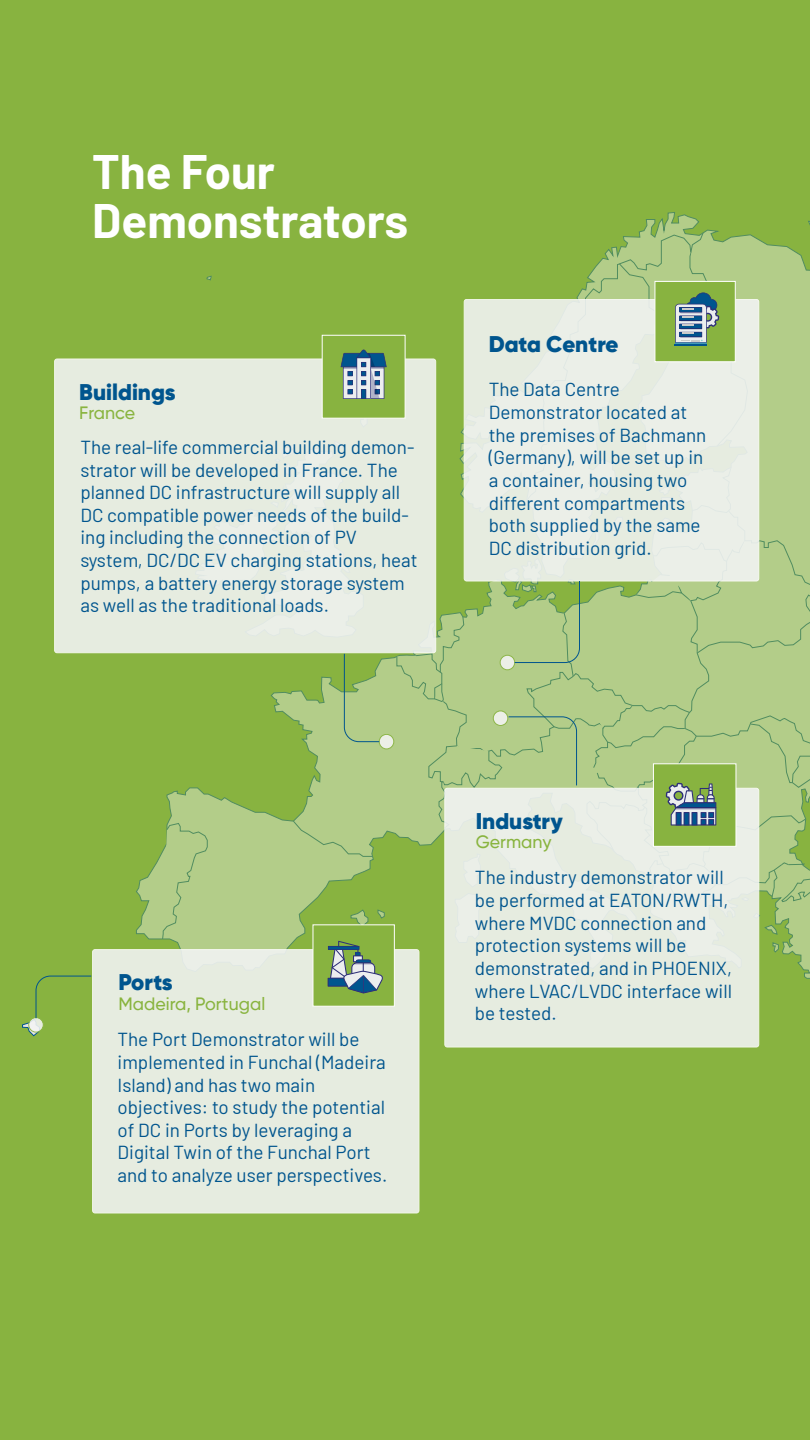
<style>
.page{position:relative;width:810px;height:1440px;background:#88b340}
.page>*{position:absolute;margin:0;border:0;box-sizing:border-box;transform-origin:0 0}
.t1{font:700 47.33px/48.2px "Barlow";color:#fff}
.t2{font:900 22.65px "Gilroy";color:#00558e}
.t3{font:18.83px/22.6px "Barlow";color:#00558e}
.t4{font:500 17.85px "Gilroy";color:#89b43f}
</style>
<div class="page">
<svg style="left:136px;top:212px;width:674px;height:778px"></svg>
<svg style="left:350px;top:909px;width:19px;height:15px"></svg>
<svg style="left:377px;top:909px;width:8px;height:10px"></svg>
<svg style="left:162px;top:823px;width:46px;height:117px"></svg>
<svg style="left:293px;top:820px;width:80px;height:37px"></svg>
<svg style="left:206px;top:275px;width:6px;height:8px"></svg>
<div style="left:445px;top:788px;width:314px;height:259px;background:#e6ece0;border-radius:3px"></div>
<div style="left:55px;top:359px;width:381px;height:294px;background:#e6ece0;border-radius:3px"></div>
<svg style="left:379px;top:734px;width:15px;height:15px"></svg>
<div style="left:379px;top:734px;width:15px;height:15px;border:1px solid #88b340;border-radius:50%"></div>
<svg style="left:344px;top:653px;width:36px;height:89px"></svg>
<svg style="left:22px;top:976px;width:70px;height:60px"></svg>
<svg style="left:396px;top:232px;width:414px;height:721px"></svg>
<div style="left:322px;top:335px;width:83px;height:84px;background:#88b340;border:1px solid #fff"></div>
<svg style="left:341px;top:350px;width:46px;height:49px"></svg>
<div style="left:93px;top:950px;width:326px;height:263px;background:#e6ece0;border-radius:3px"></div>
<div style="left:92px;top:949px;width:327px;height:264px;border:1px solid #fff;border-radius:3px"></div>
<div style="left:313px;top:924px;width:82px;height:83px;background:#88b340;border:1px solid #fff"></div>
<svg style="left:328px;top:941px;width:55px;height:53px"></svg>
<h1 class="t1" style="left:92px;top:145px;width:318px">The Four<br>Demonstrators</h1>
<p class="t2" style="left:79px;top:377px;width:98px">Buildings</p>
<p class="t4" style="left:79px;top:402px;width:57px">France</p>
<p class="t3" style="left:80px;top:434px;width:339px">The real-life commercial building demon&shy;strator will be developed in France. The planned DC infrastructure will supply all DC compatible power needs of the build&shy;ing including the connection of PV system, DC/DC EV charging stations, heat pumps, a battery energy storage system as well as the traditional loads.</p>
<p class="t2" style="left:489px;top:329px;width:131px">Data Centre</p>
<p class="t3" style="left:489px;top:377px;width:219px">The Data Centre<br>Demonstrator located at the premises of Bachmann (Germany), will be set up in a container, housing two different compartments both supplied by the same<br>DC distribution grid.</p>
<p class="t2" style="left:118px;top:968px;width:56px">Ports</p>
<p class="t4" style="left:118px;top:993px;width:148px">Madeira, Portugal</p>
<p class="t3" style="left:118px;top:1027px;width:271px">The Port Demonstrator will be implemented in Funchal (Madeira<br>Island) and has two main objectives: to study the potential of DC in Ports by leveraging a<br>Digital Twin of the Funchal Port and to analyze user perspectives.</p>
<p class="t2" style="left:476px;top:806px;width:89px">Industry</p>
<p class="t4" style="left:476px;top:831px;width:77px">Germany</p>
<p class="t3" style="left:475px;top:865px;width:259px">The industry demonstrator will be performed at EATON/RWTH, where MVDC connection and protection systems will be demonstrated, and in PHOENIX, where LVAC/LVDC interface will be tested.</p>
</div>
